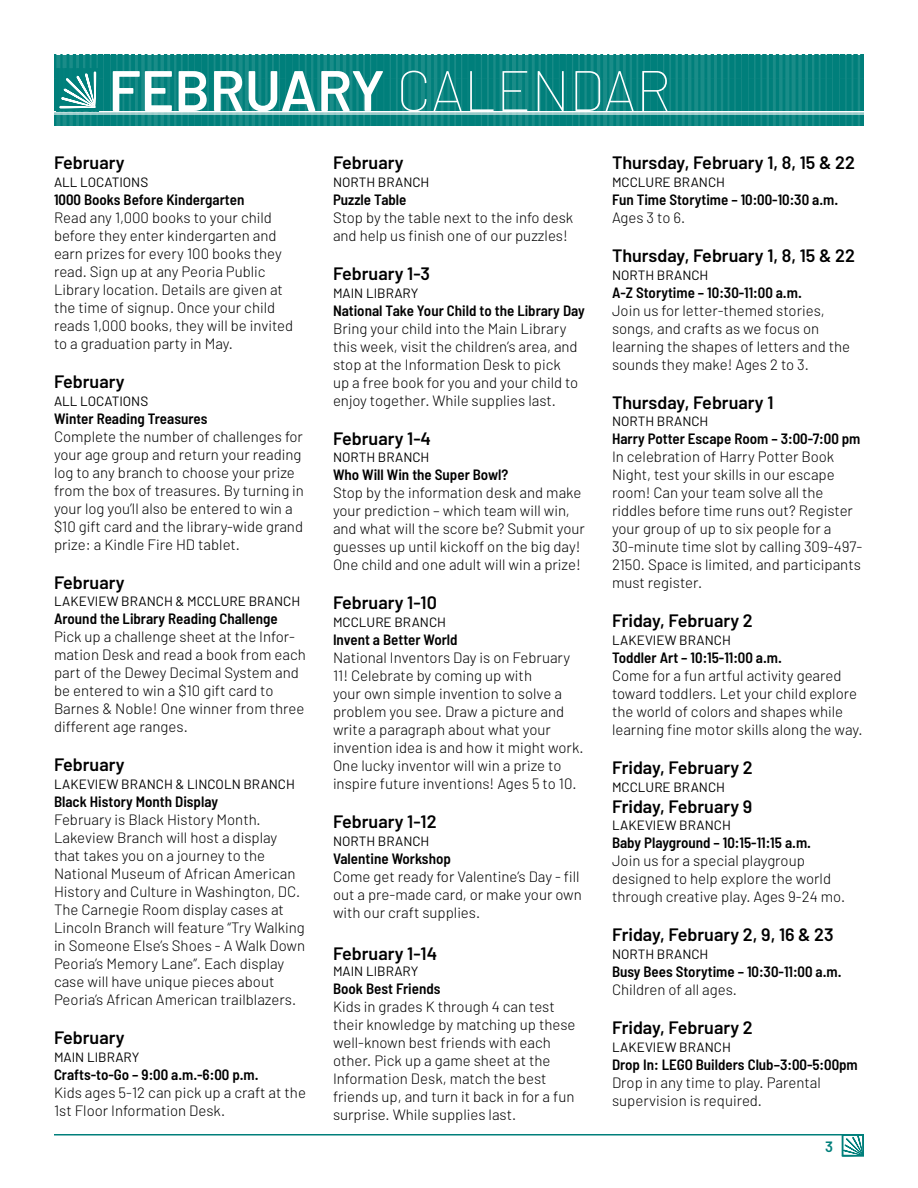
<style>
.page{position:relative;width:918px;height:1188px;background:#fff}
.page>*{position:absolute;margin:0;border:0;box-sizing:border-box;transform-origin:0 0}
.t1{font:600 57px "Barlow";color:#fff}
.t2{font:600 18px "Barlow";color:#000}
.t3{font:300 15px/18px "Barlow";color:#000}
.t4{font:600 semi-condensed 15px "Barlow";color:#000}
.t5{font:600 15px "Barlow";color:#007f7b}
.t6{font:13.5px "Barlow";color:#000}
.s1{font-weight:100}
</style>
<div class="page">
<hr style="left:54px;top:1134px;width:810px;height:2px;background:#007f7b">
<svg style="left:842px;top:1137px;width:22px;height:20px"></svg>
<svg style="left:55px;top:55px;width:809px;height:71px;background:#0b8480"></svg>
<hr style="left:54px;top:111px;width:810px;height:1px;background:#fff">
<hr style="left:54px;top:112px;width:810px;height:1px;background:#fff">
<hr style="left:54px;top:114px;width:810px;height:1px;background:#fff">
<div style="left:842px;top:1134px;width:22px;height:22px;border:2px solid #007f7b"></div>
<div style="left:56px;top:69px;width:43px;height:42px;background:#007f7b"></div>
<svg style="left:59px;top:71px;width:37px;height:37px"></svg>
<h1 class="t1" style="left:109px;top:55px;width:564px">FEBRUARY <span class="s1">CALENDAR</span></h1>
<p class="t2" style="left:54px;top:152px;width:72px">February</p>
<p class="t6" style="left:54px;top:174px;width:96px">ALL LOCATIONS</p>
<p class="t4" style="left:54px;top:190px;width:192px">1000 Books Before Kindergarten</p>
<p class="t3" style="left:54px;top:208px;width:241px">Read any 1,000 books to your child before they enter kindergarten and earn prizes for every 100 books they read. Sign up at any Peoria Public Library location. Details are given at the time of signup. Once your child reads 1,000 books, they will be invited to a graduation party in May.</p>
<p class="t2" style="left:54px;top:370px;width:72px">February</p>
<p class="t6" style="left:54px;top:392px;width:96px">ALL LOCATIONS</p>
<p class="t4" style="left:54px;top:409px;width:155px">Winter Reading Treasures</p>
<p class="t3" style="left:54px;top:427px;width:252px">Complete the number of challenges for your age group and return your reading log to any branch to choose your prize from the box of treasures. By turning in your log you’ll also be entered to win a $10 gift card and the library-wide grand prize: a Kindle Fire HD tablet.</p>
<p class="t2" style="left:54px;top:571px;width:72px">February</p>
<p class="t6" style="left:54px;top:593px;width:248px">LAKEVIEW BRANCH &amp; MCCLURE BRANCH</p>
<p class="t4" style="left:54px;top:610px;width:225px">Around the Library Reading Challenge</p>
<p class="t3" style="left:54px;top:628px;width:253px">Pick up a challenge sheet at the Infor&shy;mation Desk and read a book from each part of the Dewey Decimal System and be entered to win a $10 gift card to Barnes &amp; Noble! One winner from three different age ranges.</p>
<p class="t2" style="left:54px;top:754px;width:72px">February</p>
<p class="t6" style="left:54px;top:776px;width:242px">LAKEVIEW BRANCH &amp; LINCOLN BRANCH</p>
<p class="t4" style="left:54px;top:792px;width:166px">Black History Month Display</p>
<p class="t3" style="left:54px;top:810px;width:253px">February is Black History Month.<br>Lakeview Branch will host a display that takes you on a journey to the National Museum of African American History and Culture in Washington, DC.<br>The Carnegie Room display cases at Lincoln Branch will feature “Try Walking in Someone Else’s Shoes - A Walk Down Peoria’s Memory Lane”. Each display case will have unique pieces about Peoria’s African American trailblazers.</p>
<p class="t2" style="left:54px;top:1026px;width:72px">February</p>
<p class="t6" style="left:54px;top:1048px;width:87px">MAIN LIBRARY</p>
<p class="t4" style="left:54px;top:1065px;width:206px">Crafts-to-Go – 9:00 a.m.-6:00 p.m.</p>
<p class="t3" style="left:54px;top:1083px;width:253px">Kids ages 5-12 can pick up a craft at the<br>1st Floor Information Desk.</p>
<p class="t2" style="left:333px;top:152px;width:72px">February</p>
<p class="t6" style="left:333px;top:174px;width:98px">NORTH BRANCH</p>
<p class="t4" style="left:333px;top:190px;width:75px">Puzzle Table</p>
<p class="t3" style="left:333px;top:208px;width:242px">Stop by the table next to the info desk and help us finish one of our puzzles!</p>
<p class="t2" style="left:333px;top:262px;width:99px">February 1-3</p>
<p class="t6" style="left:333px;top:284px;width:87px">MAIN LIBRARY</p>
<p class="t4" style="left:333px;top:301px;width:253px">National Take Your Child to the Library Day</p>
<p class="t3" style="left:333px;top:319px;width:247px">Bring your child into the Main Library this week, visit the children’s area, and stop at the Information Desk to pick up a free book for you and your child to enjoy together. While supplies last.</p>
<p class="t2" style="left:333px;top:427px;width:100px">February 1-4</p>
<p class="t6" style="left:333px;top:449px;width:98px">NORTH BRANCH</p>
<p class="t4" style="left:333px;top:466px;width:177px">Who Will Win the Super Bowl?</p>
<p class="t3" style="left:333px;top:484px;width:253px">Stop by the information desk and make your prediction – which team will win, and what will the score be? Submit your guesses up until kickoff on the big day!<br>One child and one adult will win a prize!</p>
<p class="t2" style="left:333px;top:592px;width:106px">February 1-10</p>
<p class="t6" style="left:333px;top:614px;width:115px">MCCLURE BRANCH</p>
<p class="t4" style="left:333px;top:630px;width:126px">Invent a Better World</p>
<p class="t3" style="left:333px;top:648px;width:252px">National Inventors Day is on February 11! Celebrate by coming up with<br>your own simple invention to solve a problem you see. Draw a picture and write a paragraph about what your invention idea is and how it might work.<br>One lucky inventor will win a prize to inspire future inventions! Ages 5 to 10.</p>
<p class="t2" style="left:333px;top:810px;width:105px">February 1-12</p>
<p class="t6" style="left:333px;top:832px;width:98px">NORTH BRANCH</p>
<p class="t4" style="left:333px;top:849px;width:119px">Valentine Workshop</p>
<p class="t3" style="left:333px;top:867px;width:250px">Come get ready for Valentine’s Day - fill out a pre-made card, or make your own with our craft supplies.</p>
<p class="t2" style="left:333px;top:942px;width:106px">February 1-14</p>
<p class="t6" style="left:333px;top:963px;width:87px">MAIN LIBRARY</p>
<p class="t4" style="left:333px;top:979px;width:109px">Book Best Friends</p>
<p class="t3" style="left:333px;top:997px;width:244px">Kids in grades K through 4 can test their knowledge by matching up these well-known best friends with each other. Pick up a game sheet at the Information Desk, match the best friends up, and turn it back in for a fun surprise. While supplies last.</p>
<p class="t2" style="left:612px;top:152px;width:244px">Thursday, February 1, 8, 15 &amp; 22</p>
<p class="t6" style="left:612px;top:174px;width:115px">MCCLURE BRANCH</p>
<p class="t4" style="left:612px;top:190px;width:228px">Fun Time Storytime – 10:00-10:30 a.m.</p>
<p class="t3" style="left:612px;top:208px;width:75px">Ages 3 to 6.</p>
<p class="t2" style="left:612px;top:244px;width:244px">Thursday, February 1, 8, 15 &amp; 22</p>
<p class="t6" style="left:612px;top:266px;width:98px">NORTH BRANCH</p>
<p class="t4" style="left:612px;top:283px;width:191px">A-Z Storytime – 10:30-11:00 a.m.</p>
<p class="t3" style="left:612px;top:301px;width:240px">Join us for letter-themed stories, songs, and crafts as we focus on learning the shapes of letters and the sounds they make! Ages 2 to 3.</p>
<p class="t2" style="left:612px;top:391px;width:163px">Thursday, February 1</p>
<p class="t6" style="left:612px;top:413px;width:98px">NORTH BRANCH</p>
<p class="t4" style="left:612px;top:430px;width:250px">Harry Potter Escape Room – 3:00-7:00 pm</p>
<p class="t3" style="left:612px;top:448px;width:252px">In celebration of Harry Potter Book Night, test your skills in our escape room! Can your team solve all the riddles before time runs out? Register your group of up to six people for a 30-minute time slot by calling 309-497- 2150. Space is limited, and participants must register.</p>
<p class="t2" style="left:612px;top:610px;width:142px">Friday, February 2</p>
<p class="t6" style="left:612px;top:632px;width:120px">LAKEVIEW BRANCH</p>
<p class="t4" style="left:612px;top:648px;width:172px">Toddler Art – 10:15-11:00 a.m.</p>
<p class="t3" style="left:612px;top:666px;width:252px">Come for a fun artful activity geared toward toddlers. Let your child explore the world of colors and shapes while learning fine motor skills along the way.</p>
<p class="t2" style="left:612px;top:756px;width:142px">Friday, February 2</p>
<p class="t6" style="left:612px;top:778px;width:115px">MCCLURE BRANCH</p>
<p class="t2" style="left:612px;top:795px;width:142px">Friday, February 9</p>
<p class="t6" style="left:612px;top:817px;width:120px">LAKEVIEW BRANCH</p>
<p class="t4" style="left:612px;top:834px;width:201px">Baby Playground – 10:15-11:15 a.m.</p>
<p class="t3" style="left:612px;top:852px;width:235px">Join us for a special playgroup designed to help explore the world through creative play. Ages 9-24 mo.</p>
<p class="t2" style="left:612px;top:924px;width:223px">Friday, February 2, 9, 16 &amp; 23</p>
<p class="t6" style="left:612px;top:946px;width:98px">NORTH BRANCH</p>
<p class="t4" style="left:612px;top:962px;width:231px">Busy Bees Storytime – 10:30-11:00 a.m.</p>
<p class="t3" style="left:612px;top:980px;width:127px">Children of all ages.</p>
<p class="t2" style="left:612px;top:1016px;width:142px">Friday, February 2</p>
<p class="t6" style="left:612px;top:1039px;width:120px">LAKEVIEW BRANCH</p>
<p class="t4" style="left:612px;top:1055px;width:247px">Drop In: LEGO Builders Club–3:00-5:00pm</p>
<p class="t3" style="left:612px;top:1073px;width:210px">Drop in any time to play. Parental supervision is required.</p>
<p class="t5" style="left:825px;top:1137px;width:9px">3</p>
</div>
